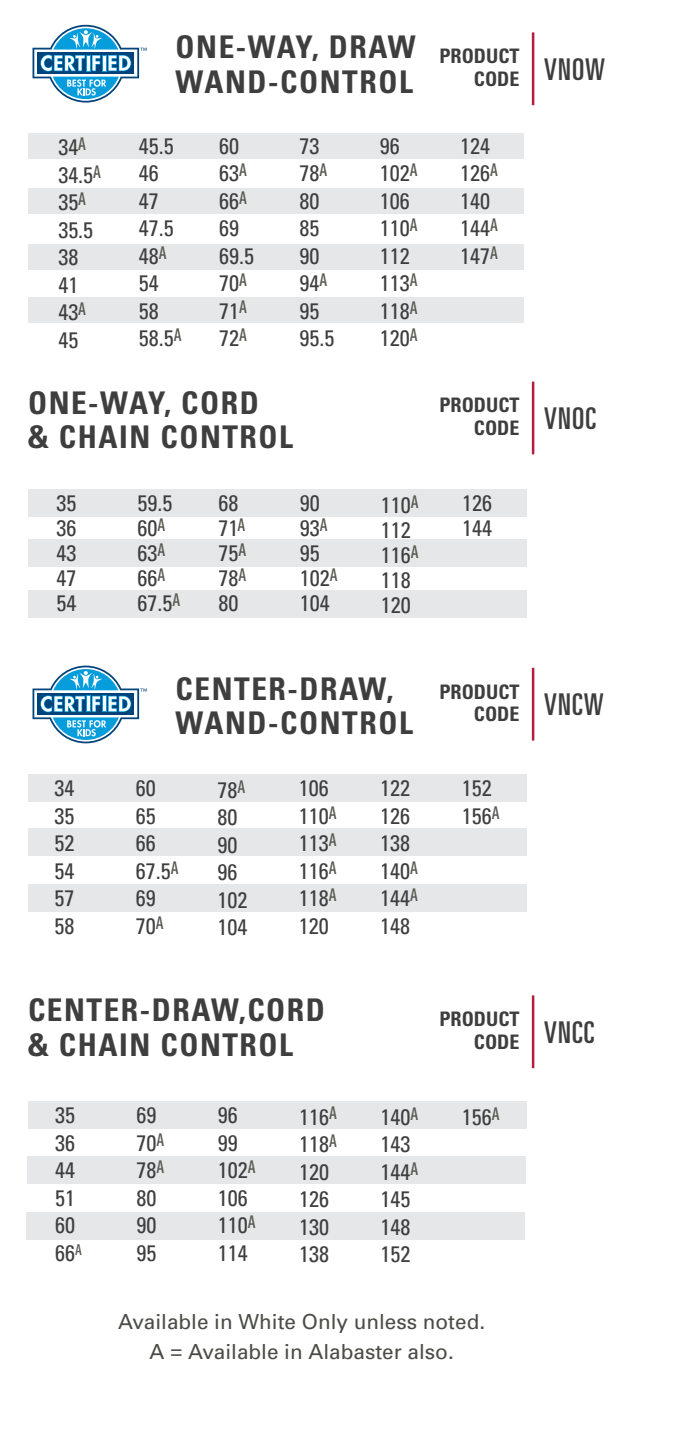
<style>
.page{position:relative;width:698px;height:1440px;background:#fff}
.page>*{position:absolute;margin:0;border:0;box-sizing:border-box;transform-origin:0 0}
.t1{font:700 condensed 31.25px/34.5px "Univers";letter-spacing:.05em;color:#3e3e3f}
.t2{font:condensed 22.5px/27.5px "Univers";color:#3e3e3f}
.t3{font:20.75px/30px "Univers";color:#4a4d45;text-align:center}
.t4{font:700 condensed 20px/22.5px "Univers";color:#3e3e3f}
.s1{font-stretch:condensed;font-size:25px}
</style>
<div class="page">
<hr style="left:531px;top:32px;width:3px;height:73px;background:#b21e3b">
<hr style="left:531px;top:382px;width:3px;height:72px;background:#b21e3b">
<div style="left:28px;top:1102px;width:499px;height:27px;background:#e6e7e9"></div>
<div style="left:27px;top:1156px;width:499px;height:28px;background:#e6e7e9"></div>
<div style="left:26px;top:1212px;width:499px;height:27px;background:#e6e7e9"></div>
<hr style="left:531px;top:995px;width:3px;height:73px;background:#b21e3b">
<div style="left:28px;top:775px;width:499px;height:27px;background:#e6e7e9"></div>
<div style="left:28px;top:828px;width:499px;height:27px;background:#e6e7e9"></div>
<div style="left:28px;top:884px;width:499px;height:27px;background:#e6e7e9"></div>
<hr style="left:531px;top:668px;width:3px;height:73px;background:#b21e3b">
<div style="left:28px;top:297px;width:495px;height:26px;background:#e6e7e9"></div>
<div style="left:28px;top:245px;width:495px;height:25px;background:#e6e7e9"></div>
<div style="left:28px;top:188px;width:495px;height:26px;background:#e6e7e9"></div>
<div style="left:28px;top:133px;width:495px;height:26px;background:#e6e7e9"></div>
<div style="left:28px;top:489px;width:499px;height:27px;background:#e6e7e9"></div>
<div style="left:28px;top:539px;width:499px;height:27px;background:#e6e7e9"></div>
<div style="left:28px;top:591px;width:499px;height:27px;background:#e6e7e9"></div>
<svg style="left:32px;top:25px;width:115px;height:78px"></svg>
<svg style="left:32px;top:666px;width:115px;height:77px"></svg>
<h1 class="t1" style="left:176px;top:30px;width:241px">ONE-WAY, DRAW<br>WAND-CONTROL</h1>
<p class="t4" style="left:474px;top:45px;width:133px;text-indent:-34px">PRODUCT<br>CODE <sup>VNOW</sup></p>
<p class="t2" style="left:58px;top:133px;width:44px">34<sup>A<br></sup>34.5<sup>A<br></sup>35<sup>A<br></sup>35.5<br>38<br>41<br>43<sup>A<br></sup>45</p>
<p class="t2" style="left:139px;top:131px;width:44px">45.5<br>46<br>47<br>47.5<br>48<sup>A<br></sup>54<br>58<br>58.5<sup>A</sup></p>
<p class="t2" style="left:219px;top:131px;width:36px">60<br>63<sup>A<br></sup>66<sup>A<br></sup>69<br>69.5<br>70<sup>A<br></sup>71<sup>A<br></sup>72<sup>A</sup></p>
<p class="t2" style="left:299px;top:131px;width:36px">73<br>78<sup>A<br></sup>80<br>85<br>90<br>94<sup>A<br></sup>95<br>95.5</p>
<p class="t2" style="left:379px;top:131px;width:39px">96<br>102<sup>A<br></sup>106<br>110<sup>A<br></sup>112<br>113<sup>A<br></sup>118<sup>A<br></sup>120<sup>A</sup></p>
<p class="t2" style="left:460px;top:131px;width:39px">124<br>126<sup>A<br></sup>140<br>144<sup>A<br></sup>147<sup>A</sup></p>
<h1 class="t1" style="left:28px;top:385px;width:266px">ONE-WAY, CORD<br>&amp; CHAIN CONTROL</h1>
<p class="t4" style="left:474px;top:394px;width:124px;text-indent:-34px">PRODUCT<br>CODE <sup>VNOC</sup></p>
<p class="t2" style="left:56px;top:490px;width:21px;line-height:25px;text-align:justify">35<br>36<br>43<br>47<br>54</p>
<p class="t2" style="left:137px;top:490px;width:44px;line-height:25px">59.5<br>60<sup>A<br></sup>63<sup>A<br></sup>66<sup>A<br></sup>67.5<sup>A</sup></p>
<p class="t2" style="left:219px;top:490px;width:29px;line-height:25px">68<br>71<sup>A<br></sup>75<sup>A<br></sup>78<sup>A<br></sup>80</p>
<p class="t2" style="left:300px;top:490px;width:39px;line-height:25px">90<br>93<sup>A<br></sup>95<br>102<sup>A<br></sup>104</p>
<p class="t2" style="left:381px;top:492px;width:39px;line-height:25px">110<sup>A<br></sup>112<br>116<sup>A<br></sup>118<br>120</p>
<p class="t2" style="left:462px;top:490px;width:31px;line-height:25px">126<br>144</p>
<h1 class="t1" style="left:176px;top:671px;width:239px">CENTER-DRAW,<br>WAND-CONTROL</h1>
<p class="t4" style="left:474px;top:680px;width:131px;text-indent:-34px">PRODUCT<br>CODE <sup>VNCW</sup></p>
<p class="t2" style="left:54px;top:774px;width:21px;text-align:justify">34<br>35<br>52<br>54<br>57<br>58</p>
<p class="t2" style="left:136px;top:774px;width:44px">60<br>65<br>66<br>67.5<sup>A<br></sup>69<br>70<sup>A</sup></p>
<p class="t2" style="left:217px;top:775px;width:31px">78<sup>A<br></sup>80<br>90<br>96<br>102<br>104</p>
<p class="t2" style="left:299px;top:774px;width:39px">106<br>110<sup>A<br></sup>113<sup>A<br></sup>116<sup>A<br></sup>118<sup>A<br></sup>120</p>
<p class="t2" style="left:380px;top:774px;width:39px">122<br>126<br>138<br>140<sup>A<br></sup>144<sup>A<br></sup>148</p>
<p class="t2" style="left:461px;top:774px;width:39px">152<br>156<sup>A</sup></p>
<h1 class="t1" style="left:28px;top:992px;width:298px">CENTER-DRAW,CORD &amp; CHAIN CONTROL</h1>
<p class="t4" style="left:474px;top:1008px;width:122px;text-indent:-34px">PRODUCT<br>CODE <sup>VNCC</sup></p>
<p class="t2" style="left:55px;top:1101px;width:28px">35<br>36<br>44<br>51<br>60<br>66<sup>A</sup></p>
<p class="t2" style="left:136px;top:1101px;width:29px">69<br>70<sup>A<br></sup>78<sup>A<br></sup>80<br>90<br>95</p>
<p class="t2" style="left:218px;top:1101px;width:39px">96<br>99<br>102<sup>A<br></sup>106<br>110<sup>A<br></sup>114</p>
<p class="t2" style="left:299px;top:1102px;width:39px">116<sup>A<br></sup>118<sup>A<br></sup>120<br>126<br>130<br>138</p>
<p class="t2" style="left:380px;top:1102px;width:39px">140<sup>A<br></sup>143<br>144<sup>A<br></sup>145<br>148<br>152</p>
<p class="t2" style="left:461px;top:1102px;width:39px">156<sup>A</sup></p>
<p class="t3" style="left:118px;top:1307px;width:368px">Available in White Only unless noted.<br>A <span class="s1">=</span> Available in Alabaster also.</p>
</div>
